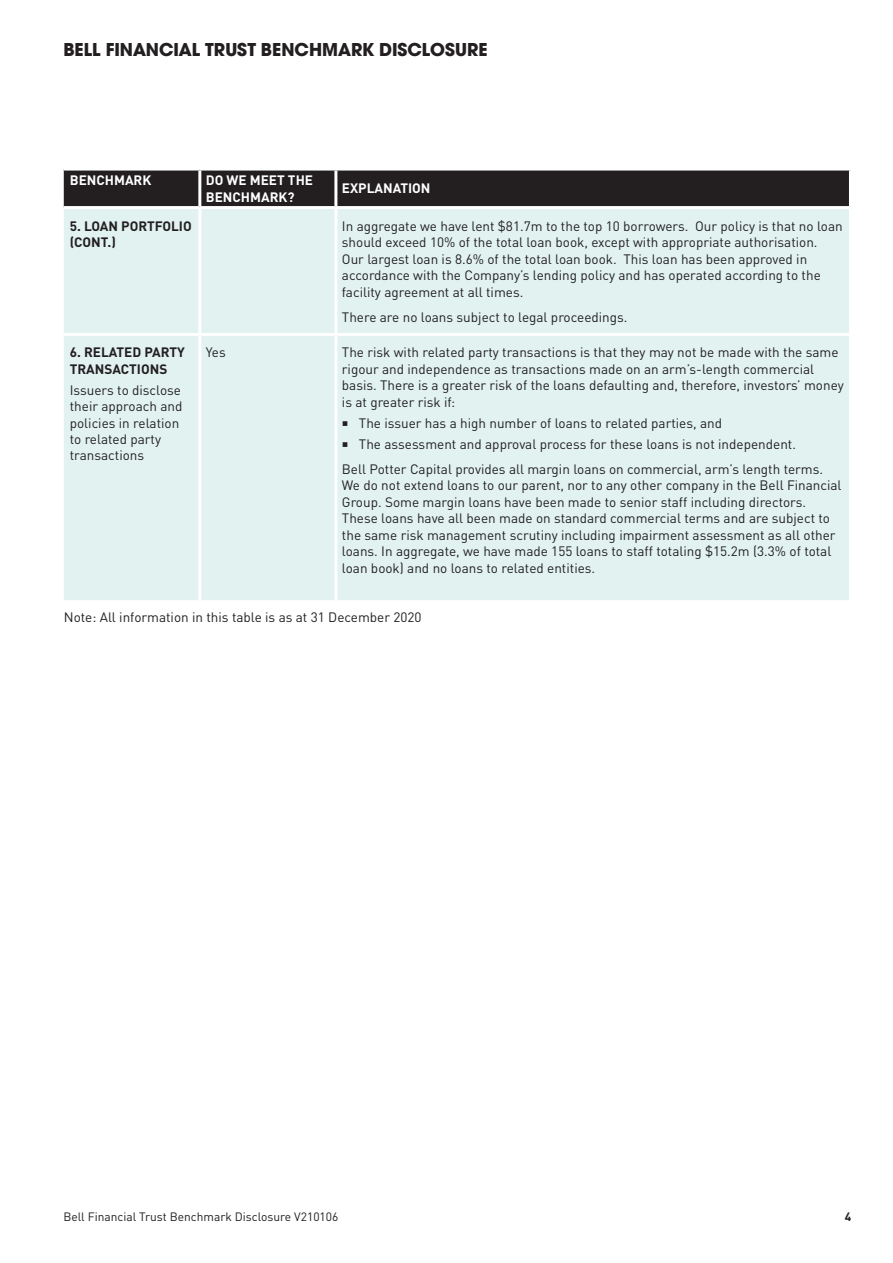
<style>
.page{position:relative;width:893px;height:1263px;background:#fff}
.page>*{position:absolute;margin:0;border:0;box-sizing:border-box;transform-origin:0 0}
.t1{font:700 19.5px "Avant Gard Goth EF";color:#231f20}
.Table_Body_Text{font:13.5px/16.5px "DINOT";color:#231f20}
.Body_Text__Bold{font:13.5px/16.2px "DINOT";color:#231f20}
.Body_Text{font:13.5px "DINOT";color:#231f20}
.Body_Text__Bold-2{font:700 13.5px/16.2px "DINOT";color:#231f20}
.Table_Header_-_Headi{font:700 13.5px/16.2px "DINOT";color:#fff}
.Body_Text__Bold-3{font:700 13.5px "DINOT";color:#fff}
.t2{font:12px "DINOT";color:#231f20}
.t3{font:700 12px "DINOT";color:#231f20}
</style>
<div class="page">
<div style="left:64px;top:171px;width:785px;height:35px;background:#231f20"></div>
<div style="left:64px;top:209px;width:785px;height:391px;background:#e1f2f1"></div>
<hr style="left:198px;top:209px;width:3px;height:124px;background:#fff">
<hr style="left:334px;top:209px;width:3px;height:124px;background:#fff">
<hr style="left:64px;top:333px;width:136px;height:3px;background:#fff">
<hr style="left:200px;top:333px;width:136px;height:3px;background:#fff">
<hr style="left:198px;top:336px;width:3px;height:264px;background:#fff">
<hr style="left:336px;top:333px;width:516px;height:3px;background:#fff">
<hr style="left:334px;top:336px;width:3px;height:264px;background:#fff">
<hr style="left:198px;top:171px;width:3px;height:35px;background:#fff">
<hr style="left:334px;top:171px;width:3px;height:35px;background:#fff">
<svg style="left:343px;top:421px;width:5px;height:5px"></svg>
<svg style="left:343px;top:442px;width:5px;height:4px"></svg>
<h1 class="t1" style="left:63px;top:37px;width:426px">BELL FINANCIAL TRUST BENCHMARK DISCLOSURE</h1>
<p class="Body_Text__Bold-3" style="left:70px;top:172px;width:83px">BENCHMARK</p>
<p class="Table_Header_-_Headi" style="left:206px;top:172px;width:109px">DO WE MEET THE<br>BENCHMARK?</p>
<p class="Table_Header_-_Headi" style="left:342px;top:180px;width:90px">EXPLANATION</p>
<p class="Body_Text__Bold-2" style="left:70px;top:217px;width:123px">5. LOAN PORTFOLIO (CONT.)</p>
<p class="Table_Body_Text" style="left:342px;top:217px;width:502px">In aggregate we have lent $81.7m to the top 10 borrowers. Our policy is that no loan should exceed 10% of the total loan book, except with appropriate authorisation.<br>Our largest loan is 8.6% of the total loan book. This loan has been approved in accordance with the Company’s lending policy and has operated according to the facility agreement at all times.</p>
<p class="Table_Body_Text" style="left:342px;top:308px;width:287px">There are no loans subject to legal proceedings.</p>
<p class="Body_Text__Bold-2" style="left:70px;top:344px;width:117px">6. RELATED PARTY<br>TRANSACTIONS</p>
<p class="Body_Text__Bold" style="left:70px;top:382px;width:114px">Issuers to disclose their approach and policies in relation to related party transactions</p>
<p class="Table_Body_Text" style="left:206px;top:344px;width:21px">Yes</p>
<p class="Table_Body_Text" style="left:342px;top:344px;width:503px">The risk with related party transactions is that they may not be made with the same rigour and independence as transactions made on an arm’s-length commercial basis. There is a greater risk of the loans defaulting and, therefore, investors’ money is at greater risk if:</p>
<p class="Table_Body_Text" style="left:359px;top:414px;width:365px">The issuer has a high number of loans to related parties, and</p>
<p class="Table_Body_Text" style="left:359px;top:435px;width:439px">The assessment and approval process for these loans is not independent.</p>
<p class="Table_Body_Text" style="left:342px;top:460px;width:501px">Bell Potter Capital provides all margin loans on commercial, arm’s length terms.<br>We do not extend loans to our parent, nor to any other company in the Bell Financial Group. Some margin loans have been made to senior staff including directors.<br>These loans have all been made on standard commercial terms and are subject to the same risk management scrutiny including impairment assessment as all other loans. In aggregate, we have made 155 loans to staff totaling $15.2m (3.3% of total loan book) and no loans to related entities.</p>
<p class="Body_Text" style="left:64px;top:609px;width:359px">Note: All information in this table is as at 31 December 2020</p>
<p class="t2" style="left:63px;top:1209px;width:277px">Bell Financial Trust Benchmark Disclosure V210106</p>
<p class="t3" style="left:845px;top:1209px;width:8px">4</p>
</div>
